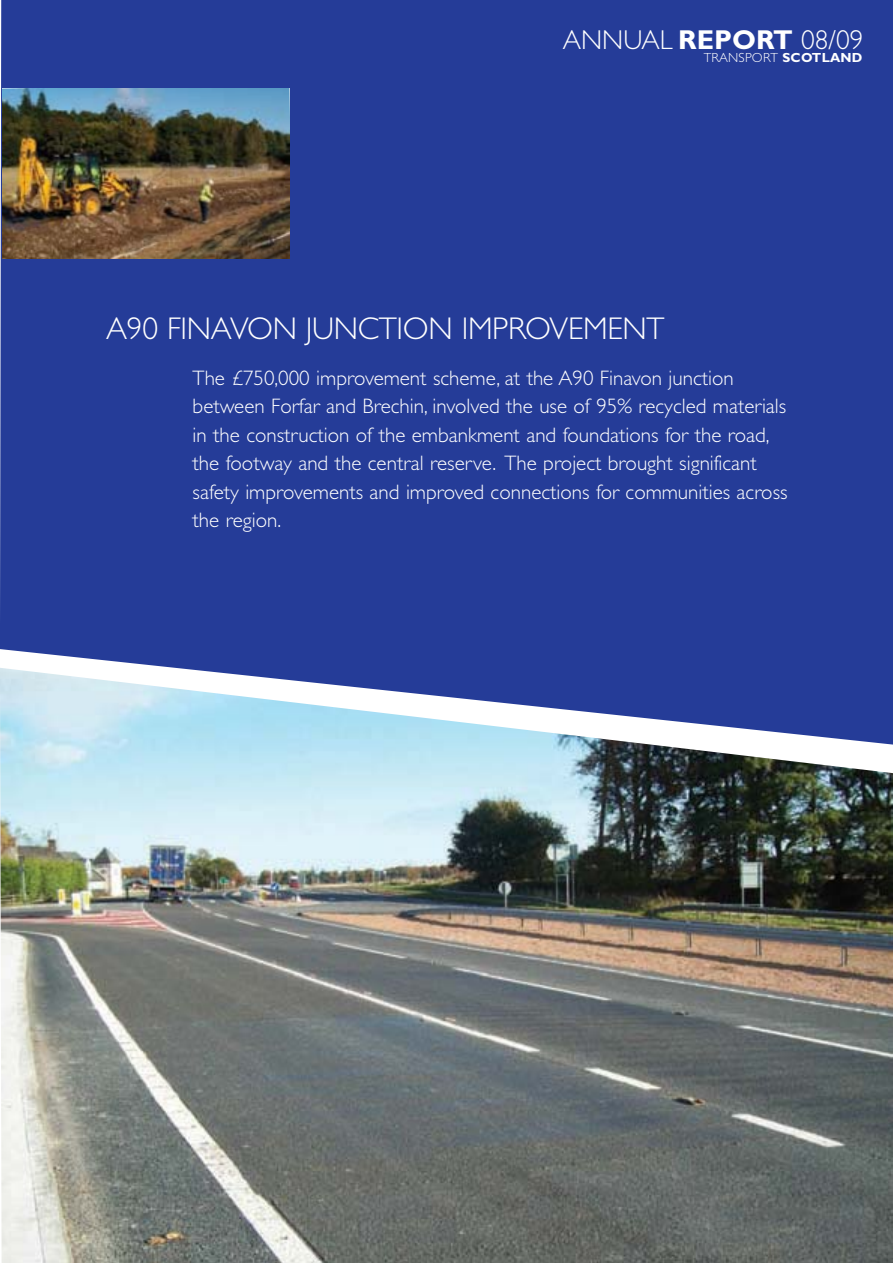
<style>
.page{position:relative;width:893px;height:1263px;background:#fff}
.page>*{position:absolute;margin:0;border:0;box-sizing:border-box;transform-origin:0 0}
.t1{font:300 31.5px "Gill Sans";letter-spacing:-.01em;color:#fff}
.t2{font:300 27.3px "Gill Sans";color:#fff}
.t3{font:300 21px/28.5px "Gill Sans Std";color:#fff}
.t4{font:300 13.2px "Gill Sans";letter-spacing:.015em;color:#fff}
.s1{font-family:"Gill Sans Std";font-weight:700}
</style>
<div class="page">
<div style="left:0;top:0;width:892px;height:668px;background:#253c98"></div>
<img style="left:0;top:668px;width:892px;height:595px">
<img style="left:2px;top:89px;width:287px;height:170px">
<h2 class="t2" style="left:563px;top:30px;width:302px">ANNUAL <span class="s1">REPORT</span> 08/09</h2>
<p class="t4" style="left:704px;top:53px;width:160px">TRANSPORT <span class="s1">SCOTLAND</span></p>
<h1 class="t1" style="left:106px;top:318px;width:560px">A90 FINAVON JUNCTION IMPROVEMENT</h1>
<p class="t3" style="left:193px;top:365px;width:596px">The £750,000 improvement scheme, at the A90 Finavon junction between Forfar and Brechin, involved the use of 95% recycled materials in the construction of the embankment and foundations for the road, the footway and the central reserve. The project brought significant safety improvements and improved connections for communities across the region.</p>
</div>
